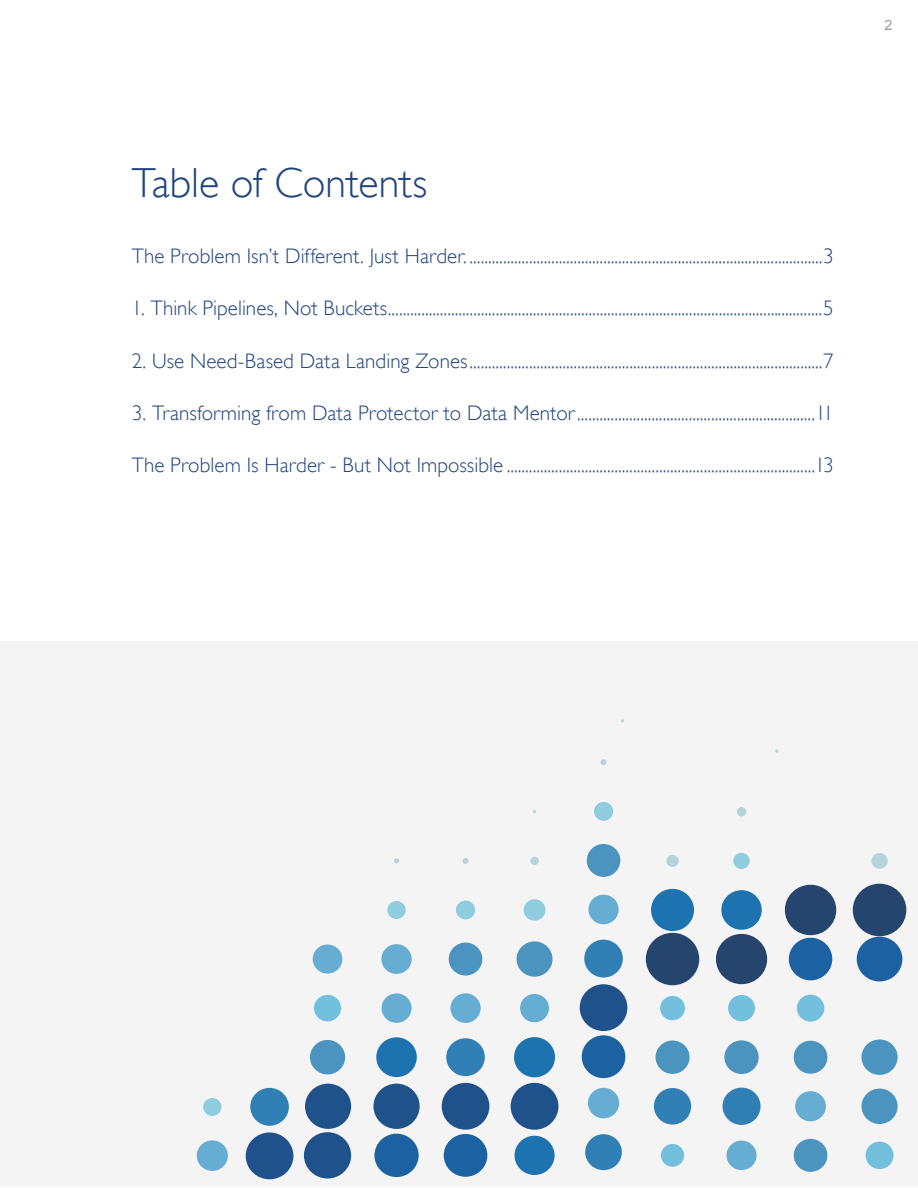
<style>
.page{position:relative;width:918px;height:1188px;background:#fff}
.page>*{position:absolute;margin:0;border:0;box-sizing:border-box;transform-origin:0 0}
.t1{font:300 42px "Gill Sans";color:#1f447e}
.t2{font:300 21px "Gill Sans";letter-spacing:.005em;color:#1f447e}
.t3{font:14.25px "Arial";color:#9b9b9b}
</style>
<div class="page">
<div style="left:0;top:641px;width:918px;height:546px;background:#f4f4f5"></div>
<div style="left:304px;top:1132px;width:47px;height:47px;background:#1f528a;border-radius:50%"></div>
<div style="left:310px;top:1040px;width:35px;height:34px;background:#4a94bf;border-radius:50%"></div>
<div style="left:314px;top:995px;width:27px;height:26px;background:#73bfde;border-radius:50%"></div>
<div style="left:313px;top:944px;width:29px;height:30px;background:#66add4;border-radius:50%"></div>
<div style="left:374px;top:1134px;width:45px;height:43px;background:#1c61a1;border-radius:50%"></div>
<div style="left:373px;top:1084px;width:47px;height:45px;background:#1f528a;border-radius:50%"></div>
<div style="left:376px;top:1037px;width:41px;height:40px;background:#1c73b0;border-radius:50%"></div>
<div style="left:382px;top:993px;width:30px;height:30px;background:#66add4;border-radius:50%"></div>
<div style="left:381px;top:944px;width:31px;height:30px;background:#66add4;border-radius:50%"></div>
<div style="left:387px;top:901px;width:19px;height:18px;background:#8fccde;border-radius:50%"></div>
<svg style="left:394px;top:858px;width:5px;height:5px"></svg>
<div style="left:444px;top:1134px;width:43px;height:43px;background:#1c61a1;border-radius:50%"></div>
<div style="left:442px;top:1083px;width:47px;height:47px;background:#1f528a;border-radius:50%"></div>
<div style="left:446px;top:1038px;width:39px;height:38px;background:#3080b5;border-radius:50%"></div>
<div style="left:450px;top:993px;width:31px;height:30px;background:#66add4;border-radius:50%"></div>
<div style="left:449px;top:943px;width:33px;height:33px;background:#4a94bf;border-radius:50%"></div>
<div style="left:456px;top:901px;width:19px;height:18px;background:#8fccde;border-radius:50%"></div>
<svg style="left:463px;top:858px;width:6px;height:6px"></svg>
<div style="left:515px;top:1136px;width:40px;height:39px;background:#1c73b0;border-radius:50%"></div>
<div style="left:511px;top:1083px;width:47px;height:47px;background:#1f528a;border-radius:50%"></div>
<div style="left:514px;top:1037px;width:41px;height:40px;background:#1c73b0;border-radius:50%"></div>
<div style="left:520px;top:994px;width:29px;height:28px;background:#66add4;border-radius:50%"></div>
<div style="left:517px;top:941px;width:36px;height:36px;background:#4a94bf;border-radius:50%"></div>
<div style="left:524px;top:899px;width:21px;height:22px;background:#8fccde;border-radius:50%"></div>
<div style="left:530px;top:857px;width:9px;height:8px;background:#b5d4d9;border-radius:50%"></div>
<div style="left:585px;top:1134px;width:37px;height:36px;background:#3080b5;border-radius:50%"></div>
<div style="left:588px;top:1088px;width:31px;height:30px;background:#66add4;border-radius:50%"></div>
<div style="left:661px;top:1144px;width:23px;height:23px;background:#73bfde;border-radius:50%"></div>
<div style="left:654px;top:1088px;width:37px;height:37px;background:#3080b5;border-radius:50%"></div>
<div style="left:656px;top:1041px;width:34px;height:33px;background:#4a94bf;border-radius:50%"></div>
<div style="left:660px;top:996px;width:25px;height:24px;background:#73bfde;border-radius:50%"></div>
<div style="left:646px;top:933px;width:53px;height:52px;background:#26456e;border-radius:50%"></div>
<div style="left:651px;top:889px;width:43px;height:42px;background:#1c73b0;border-radius:50%"></div>
<div style="left:666px;top:855px;width:13px;height:12px;background:#b5d4d9;border-radius:50%"></div>
<div style="left:727px;top:1141px;width:30px;height:29px;background:#66add4;border-radius:50%"></div>
<div style="left:723px;top:1088px;width:38px;height:37px;background:#3080b5;border-radius:50%"></div>
<div style="left:724px;top:1040px;width:35px;height:34px;background:#4a94bf;border-radius:50%"></div>
<div style="left:728px;top:995px;width:27px;height:26px;background:#73bfde;border-radius:50%"></div>
<div style="left:716px;top:934px;width:51px;height:50px;background:#26456e;border-radius:50%"></div>
<div style="left:721px;top:890px;width:41px;height:40px;background:#1c73b0;border-radius:50%"></div>
<div style="left:733px;top:853px;width:17px;height:16px;background:#8fccde;border-radius:50%"></div>
<div style="left:737px;top:807px;width:9px;height:9px;background:#b5d4d9;border-radius:50%"></div>
<div style="left:794px;top:1139px;width:33px;height:33px;background:#4a94bf;border-radius:50%"></div>
<div style="left:795px;top:1091px;width:31px;height:30px;background:#66add4;border-radius:50%"></div>
<div style="left:794px;top:1041px;width:33px;height:33px;background:#4a94bf;border-radius:50%"></div>
<div style="left:797px;top:995px;width:27px;height:27px;background:#73bfde;border-radius:50%"></div>
<div style="left:789px;top:938px;width:43px;height:42px;background:#1c61a1;border-radius:50%"></div>
<div style="left:785px;top:885px;width:51px;height:50px;background:#26456e;border-radius:50%"></div>
<div style="left:866px;top:1142px;width:28px;height:27px;background:#73bfde;border-radius:50%"></div>
<div style="left:861px;top:1089px;width:37px;height:35px;background:#4a94bf;border-radius:50%"></div>
<div style="left:861px;top:1039px;width:37px;height:36px;background:#4a94bf;border-radius:50%"></div>
<div style="left:857px;top:937px;width:45px;height:44px;background:#1c61a1;border-radius:50%"></div>
<div style="left:853px;top:884px;width:53px;height:52px;background:#26456e;border-radius:50%"></div>
<div style="left:871px;top:853px;width:17px;height:16px;background:#b5d4d9;border-radius:50%"></div>
<div style="left:582px;top:1035px;width:43px;height:43px;background:#1c61a1;border-radius:50%"></div>
<div style="left:580px;top:984px;width:47px;height:47px;background:#1f528a;border-radius:50%"></div>
<div style="left:584px;top:940px;width:39px;height:38px;background:#3080b5;border-radius:50%"></div>
<div style="left:588px;top:895px;width:31px;height:29px;background:#66add4;border-radius:50%"></div>
<div style="left:587px;top:844px;width:33px;height:33px;background:#4a94bf;border-radius:50%"></div>
<div style="left:594px;top:802px;width:19px;height:19px;background:#8fccde;border-radius:50%"></div>
<svg style="left:601px;top:759px;width:6px;height:6px"></svg>
<div style="left:305px;top:1084px;width:46px;height:45px;background:#1f528a;border-radius:50%"></div>
<div style="left:197px;top:1140px;width:31px;height:31px;background:#66add4;border-radius:50%"></div>
<div style="left:246px;top:1133px;width:47px;height:46px;background:#1f528a;border-radius:50%"></div>
<div style="left:250px;top:1088px;width:39px;height:38px;background:#3080b5;border-radius:50%"></div>
<div style="left:203px;top:1098px;width:19px;height:18px;background:#8fccde;border-radius:50%"></div>
<p class="t3" style="left:885px;top:15px;width:9px">2</p>
<h1 class="t1" style="left:132px;top:159px;width:297px">Table of Contents</h1>
<p class="t2" style="left:132px;top:244px;width:704px">The Problem Isn’t Different. Just Harder. ...............................................................................................3</p>
<p class="t2" style="left:132px;top:296px;width:704px">1. Think Pipelines, Not Buckets.....................................................................................................................5</p>
<p class="t2" style="left:132px;top:349px;width:704px">2. Use Need-Based Data Landing Zones...............................................................................................7</p>
<p class="t2" style="left:132px;top:401px;width:703px">3. Transforming from Data Protector to Data Mentor................................................................11</p>
<p class="t2" style="left:132px;top:453px;width:704px">The Problem Is Harder - But Not Impossible ...................................................................................13</p>
</div>
